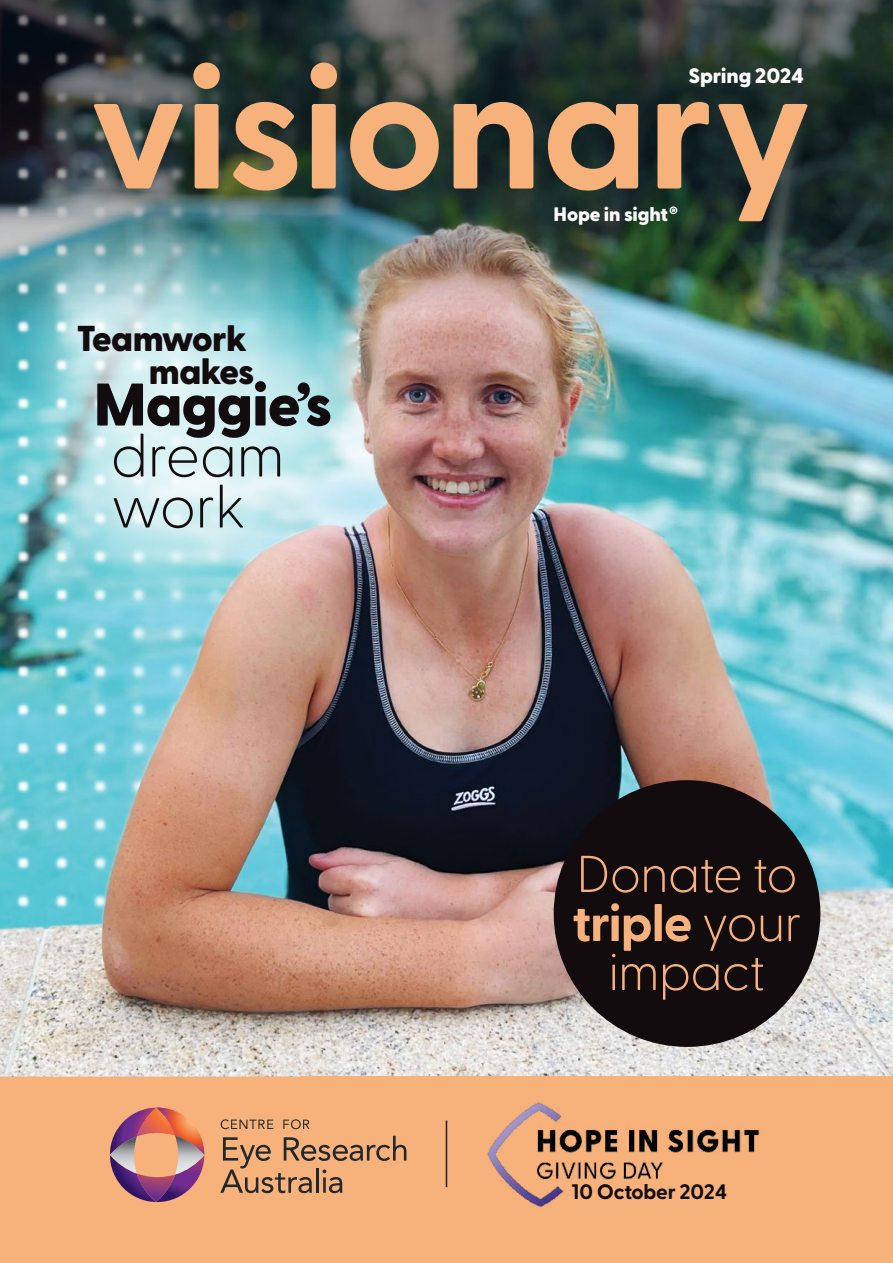
<style>
.page{position:relative;width:893px;height:1263px;background:#fff}
.page>*{position:absolute;margin:0;border:0;box-sizing:border-box;transform-origin:0 0}
.Headline{font:700 172.5px "Greycliff CF";letter-spacing:-.01em;color:#f7b17a}
.Subhead{font:200 60px "Greycliff CF";letter-spacing:-.015em;color:#130c0e}
.Subhead-2{font:800 60px "Greycliff CF";letter-spacing:-.015em;color:#130c0e}
.Subhead-3{font:200 51.75px/49.1px "Greycliff CF";letter-spacing:-.025em;color:#f7b17a;text-align:center}
.Subhead-4{font:800 36px "Greycliff CF";letter-spacing:-.015em;color:#130c0e}
.t1{font:700 21px "Greycliff CF";letter-spacing:-.01em;color:#130c0e}
.t2{font:800 21px "Greycliff CF";letter-spacing:-.01em;color:#fff}
.Precede{font:800 19.5px "Greycliff CF";letter-spacing:-.01em;color:#fff}
.s1{font-weight:700}
</style>
<div class="page">
<img style="left:343px;top:312px;width:550px;height:764px">
<img style="left:0;top:0;width:893px;height:312px">
<div style="left:0;top:1076px;width:893px;height:187px;background:#f7b17a"></div>
<div style="left:554px;top:780px;width:266px;height:267px;background:#130c0e;border-radius:50%"></div>
<div style="left:0;top:207px;width:447px;height:442px;background:#fff;opacity:.8"></div>
<svg style="left:221px;top:1119px;width:52px;height:10px"></svg>
<svg style="left:283px;top:1119px;width:26px;height:10px"></svg>
<svg style="left:220px;top:1136px;width:186px;height:57px"></svg>
<svg style="left:110px;top:1107px;width:94px;height:95px"></svg>
<hr style="left:446px;top:1120px;width:1px;height:67px;background:#231f20">
<img style="left:487px;top:1102px;width:273px;height:106px">
<img style="left:0;top:525px;width:343px;height:551px">
<h1 class="Headline" style="left:89px;top:24px;width:725px">visionary</h1>
<p class="t2" style="left:688px;top:63px;width:117px">Spring 2024</p>
<h2 class="Precede" style="left:554px;top:202px;width:126px">Hope in sight<sup>®</sup></h2>
<h3 class="Subhead-4" style="left:77px;top:316px;width:172px">Teamwork</h3>
<h3 class="Subhead-4" style="left:149px;top:349px;width:107px">makes</h3>
<h3 class="Subhead-2" style="left:94px;top:368px;width:240px">Maggie’s</h3>
<h3 class="Subhead" style="left:111px;top:421px;width:176px">dream</h3>
<h3 class="Subhead" style="left:111px;top:472px;width:137px">work</h3>
<h3 class="Subhead-3" style="left:572px;top:849px;width:231px">Donate to <span class="s1">triple</span> your impact</h3>
<p class="t1" style="left:571px;top:1179px;width:157px">10 October 2024</p>
</div>
